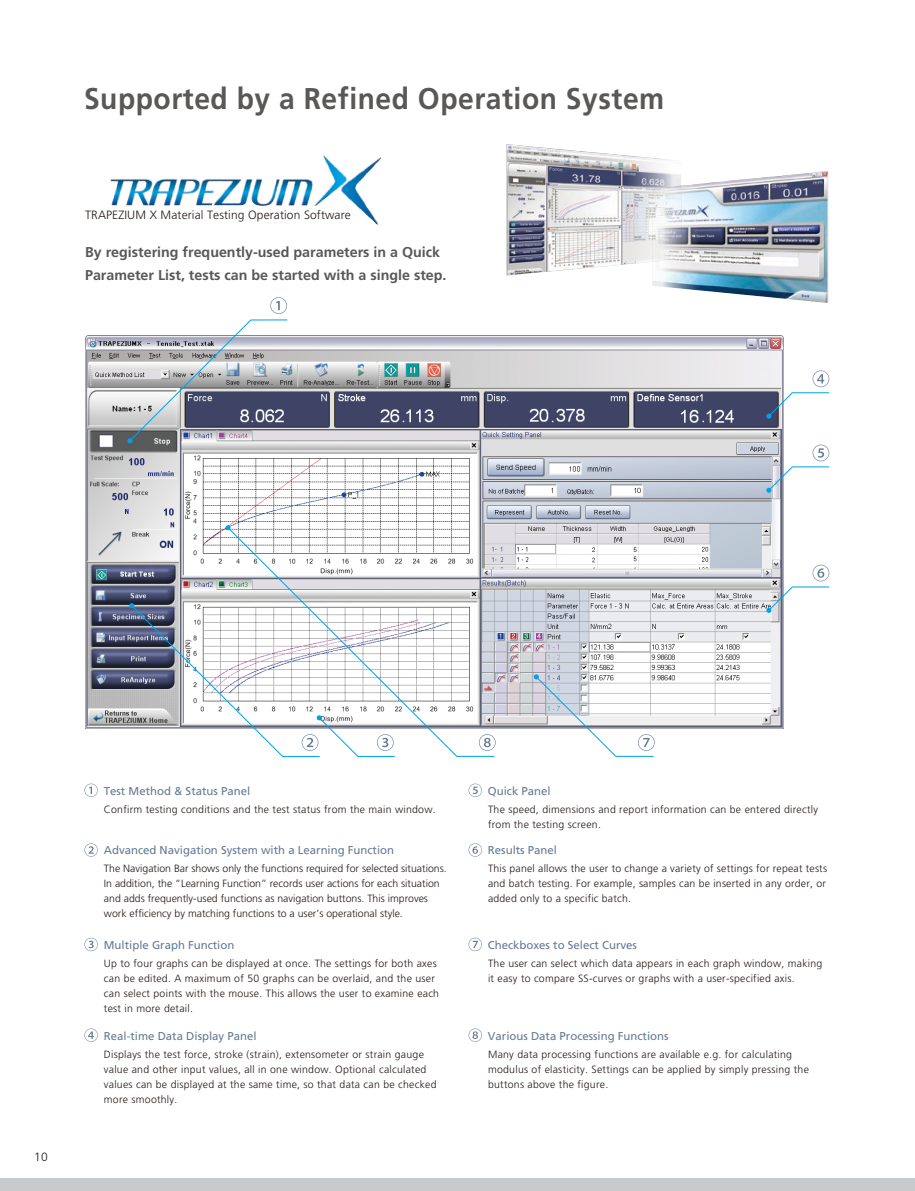
<style>
.page{position:relative;width:915px;height:1191px;background:#fff}
.page>*{position:absolute;margin:0;border:0;box-sizing:border-box;transform-origin:0 0}
.t1{font:700 30px "Frutiger";letter-spacing:.02em;color:#595857;scale:.94 1}
.t2{font:700 14.25px/22.8px "Frutiger";color:#595857}
.t3{font:300 12px "Frutiger";letter-spacing:.01em;color:#231916}
.t4{font:11.4px "Frutiger";color:#647b93}
.t5{font:300 10.5px/15px "Frutiger";letter-spacing:.025em;color:#231916}
.t6{font:300 10.5px/15px "Frutiger";color:#231916}
</style>
<div class="page">
<img style="left:85px;top:335px;width:698px;height:393px">
<div style="left:0;top:1178px;width:914px;height:13px;background:#c9cacb"></div>
<img style="left:314px;top:155px;width:36px;height:51px">
<svg style="left:84px;top:783px;width:14px;height:14px"></svg>
<svg style="left:84px;top:843px;width:14px;height:13px"></svg>
<svg style="left:84px;top:937px;width:14px;height:14px"></svg>
<svg style="left:84px;top:1028px;width:14px;height:13px"></svg>
<svg style="left:468px;top:1028px;width:14px;height:13px"></svg>
<svg style="left:468px;top:783px;width:14px;height:14px"></svg>
<svg style="left:468px;top:843px;width:14px;height:13px"></svg>
<svg style="left:468px;top:937px;width:14px;height:14px"></svg>
<svg style="left:127px;top:297px;width:161px;height:146px"></svg>
<svg style="left:766px;top:370px;width:63px;height:49px"></svg>
<svg style="left:766px;top:444px;width:63px;height:49px"></svg>
<svg style="left:766px;top:564px;width:63px;height:49px"></svg>
<svg style="left:533px;top:674px;width:121px;height:83px"></svg>
<svg style="left:227px;top:526px;width:268px;height:231px"></svg>
<svg style="left:225px;top:525px;width:5px;height:5px"></svg>
<svg style="left:129px;top:603px;width:266px;height:154px"></svg>
<img style="left:506px;top:144px;width:162px;height:131px">
<img style="left:651px;top:171px;width:176px;height:132px">
<h1 class="t1" style="left:84px;top:81px;width:618px">Supported by a Refined Operation System</h1>
<p class="t3" style="left:85px;top:208px;width:267px">TRAPEZIUM X Material Testing Operation Software</p>
<h2 class="t2" style="left:85px;top:240px;width:363px">By registering frequently-used parameters in a Quick<br>Parameter List, tests can be started with a single step.</h2>
<p class="t3" style="left:34px;top:1150px;width:15px">10</p>
<p class="t4" style="left:104px;top:784px;width:148px">Test Method &amp; Status Panel</p>
<p class="t4" style="left:488px;top:784px;width:64px">Quick Panel</p>
<p class="t5" style="left:104px;top:801px;width:333px">Confirm testing conditions and the test status from the main window.</p>
<p class="t5" style="left:488px;top:801px;width:331px">The speed, dimensions and report information can be entered directly from the testing screen.</p>
<p class="t5" style="left:488px;top:861px;width:340px;text-align:justify">This panel allows the user to change a variety of settings for repeat tests and batch testing. For example, samples can be inserted in any order, or added only to a specific batch.</p>
<p class="t4" style="left:104px;top:843px;width:292px">Advanced Navigation System with a Learning Function</p>
<p class="t4" style="left:488px;top:843px;width:71px">Results Panel</p>
<p class="t6" style="left:104px;top:861px;width:344px">The Navigation Bar shows only the functions required for selected situations.<br>In addition, the “Learning Function” records user actions for each situation and adds frequently-used functions as navigation buttons. This improves work efficiency by matching functions to a user’s operational style.</p>
<p class="t5" style="left:104px;top:955px;width:336px">Up to four graphs can be displayed at once. The settings for both axes can be edited. A maximum of 50 graphs can be overlaid, and the user can select points with the mouse. This allows the user to examine each test in more detail.</p>
<p class="t5" style="left:488px;top:955px;width:336px">The user can select which data appears in each graph window, making it easy to compare SS-curves or graphs with a user-specified axis.</p>
<p class="t5" style="left:104px;top:1046px;width:334px">Displays the test force, stroke (strain), extensometer or strain gauge value and other input values, all in one window. Optional calculated values can be displayed at the same time, so that data can be checked more smoothly.</p>
<p class="t5" style="left:488px;top:1046px;width:322px">Many data processing functions are available e.g. for calculating modulus of elasticity. Settings can be applied by simply pressing the buttons above the figure.</p>
<p class="t4" style="left:104px;top:938px;width:132px">Multiple Graph Function</p>
<p class="t4" style="left:488px;top:938px;width:150px">Checkboxes to Select Curves</p>
<p class="t4" style="left:104px;top:1029px;width:154px">Real-time Data Display Panel</p>
<p class="t4" style="left:488px;top:1029px;width:182px">Various Data Processing Functions</p>
</div>
